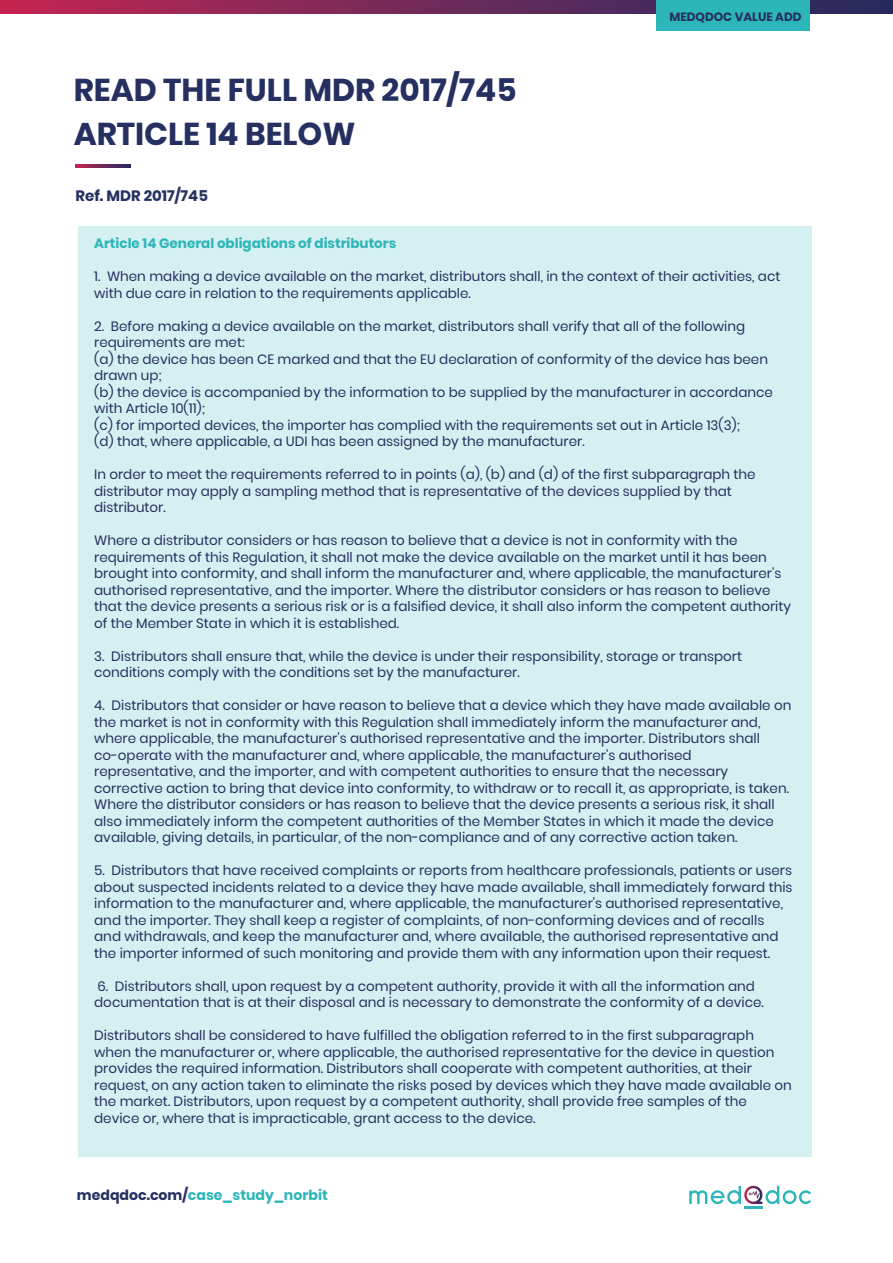
<style>
.page{position:relative;width:893px;height:1263px;background:#fff}
.page>*{position:absolute;margin:0;border:0;box-sizing:border-box;transform-origin:0 0}
.t1{font:700 31.5px/44.4px "Poppins";color:#252f60}
.t2{font:700 15px "Poppins";color:#252f60}
.t3{font:700 14.1px "Poppins";color:#2db6b9}
.t4{font:13.5px/16.5px "Poppins";color:#252f60}
.t5{font:700 13.5px "Poppins";color:#2db6b9}
.t6{font:700 12px "Poppins";color:#252f60}
.s1{color:#252f60}
</style>
<div class="page">
<svg style="left:1px;top:1px;width:891px;height:12px;background:#7a2857"></svg>
<svg style="left:76px;top:164px;width:55px;height:4px"></svg>
<hr style="left:744px;top:1206px;width:18px;height:3px;background:#2db6b9">
<svg style="left:689px;top:1186px;width:122px;height:18px"></svg>
<div style="left:656px;top:1px;width:154px;height:30px;background:#2db6b9"></div>
<div style="left:78px;top:226px;width:733px;height:930px;background:#d5f0f1"></div>
<h1 class="t1" style="left:74px;top:68px;width:444px">READ THE FULL MDR 2017/745<br>ARTICLE 14 BELOW</h1>
<p class="t2" style="left:76px;top:187px;width:134px">Ref. MDR 2017/745</p>
<p class="t6" style="left:669px;top:10px;width:134px">MEDQDOC VALUE ADD</p>
<p class="t5" style="left:94px;top:236px;width:304px">Article 14 General obligations of distributors</p>
<p class="t4" style="left:94px;top:268px;width:688px">1. When making a device available on the market, distributors shall, in the context of their activities, act with due care in relation to the requirements applicable.</p>
<p class="t4" style="left:94px;top:318px;width:680px">2. Before making a device available on the market, distributors shall verify that all of the following requirements are met:<br>(a) the device has been CE marked and that the EU declaration of conformity of the device has been drawn up;<br>(b) the device is accompanied by the information to be supplied by the manufacturer in accordance with Article 10(11);<br>(c) for imported devices, the importer has complied with the requirements set out in Article 13(3);<br>(d) that, where applicable, a UDI has been assigned by the manufacturer.</p>
<p class="t4" style="left:94px;top:466px;width:663px">In order to meet the requirements referred to in points (a), (b) and (d) of the first subparagraph the distributor may apply a sampling method that is representative of the devices supplied by that distributor.</p>
<p class="t4" style="left:94px;top:532px;width:698px">Where a distributor considers or has reason to believe that a device is not in conformity with the requirements of this Regulation, it shall not make the device available on the market until it has been brought into conformity, and shall inform the manufacturer and, where applicable, the manufacturer's authorised representative, and the importer. Where the distributor considers or has reason to believe that the device presents a serious risk or is a falsified device, it shall also inform the competent authority of the Member State in which it is established.</p>
<p class="t4" style="left:94px;top:648px;width:649px">3. Distributors shall ensure that, while the device is under their responsibility, storage or transport conditions comply with the conditions set by the manufacturer.</p>
<p class="t4" style="left:94px;top:697px;width:699px">4. Distributors that consider or have reason to believe that a device which they have made available on the market is not in conformity with this Regulation shall immediately inform the manufacturer and, where applicable, the manufacturer's authorised representative and the importer. Distributors shall co-operate with the manufacturer and, where applicable, the manufacturer's authorised representative, and the importer, and with competent authorities to ensure that the necessary corrective action to bring that device into conformity, to withdraw or to recall it, as appropriate, is taken.<br>Where the distributor considers or has reason to believe that the device presents a serious risk, it shall also immediately inform the competent authorities of the Member States in which it made the device available, giving details, in particular, of the non-compliance and of any corrective action taken.</p>
<p class="t4" style="left:94px;top:862px;width:700px">5. Distributors that have received complaints or reports from healthcare professionals, patients or users about suspected incidents related to a device they have made available, shall immediately forward this information to the manufacturer and, where applicable, the manufacturer's authorised representative, and the importer. They shall keep a register of complaints, of non-conforming devices and of recalls and withdrawals, and keep the manufacturer and, where available, the authorised representative and the importer informed of such monitoring and provide them with any information upon their request.</p>
<p class="t4" style="left:94px;top:978px;width:671px">6. Distributors shall, upon request by a competent authority, provide it with all the information and documentation that is at their disposal and is necessary to demonstrate the conformity of a device.</p>
<p class="t4" style="left:94px;top:1027px;width:699px">Distributors shall be considered to have fulfilled the obligation referred to in the first subparagraph when the manufacturer or, where applicable, the authorised representative for the device in question provides the required information. Distributors shall cooperate with competent authorities, at their request, on any action taken to eliminate the risks posed by devices which they have made available on the market. Distributors, upon request by a competent authority, shall provide free samples of the device or, where that is impracticable, grant access to the device.</p>
<p class="t3" style="left:77px;top:1187px;width:252px"><span class="s1">medqdoc.com/</span>case_study_norbit</p>
</div>
